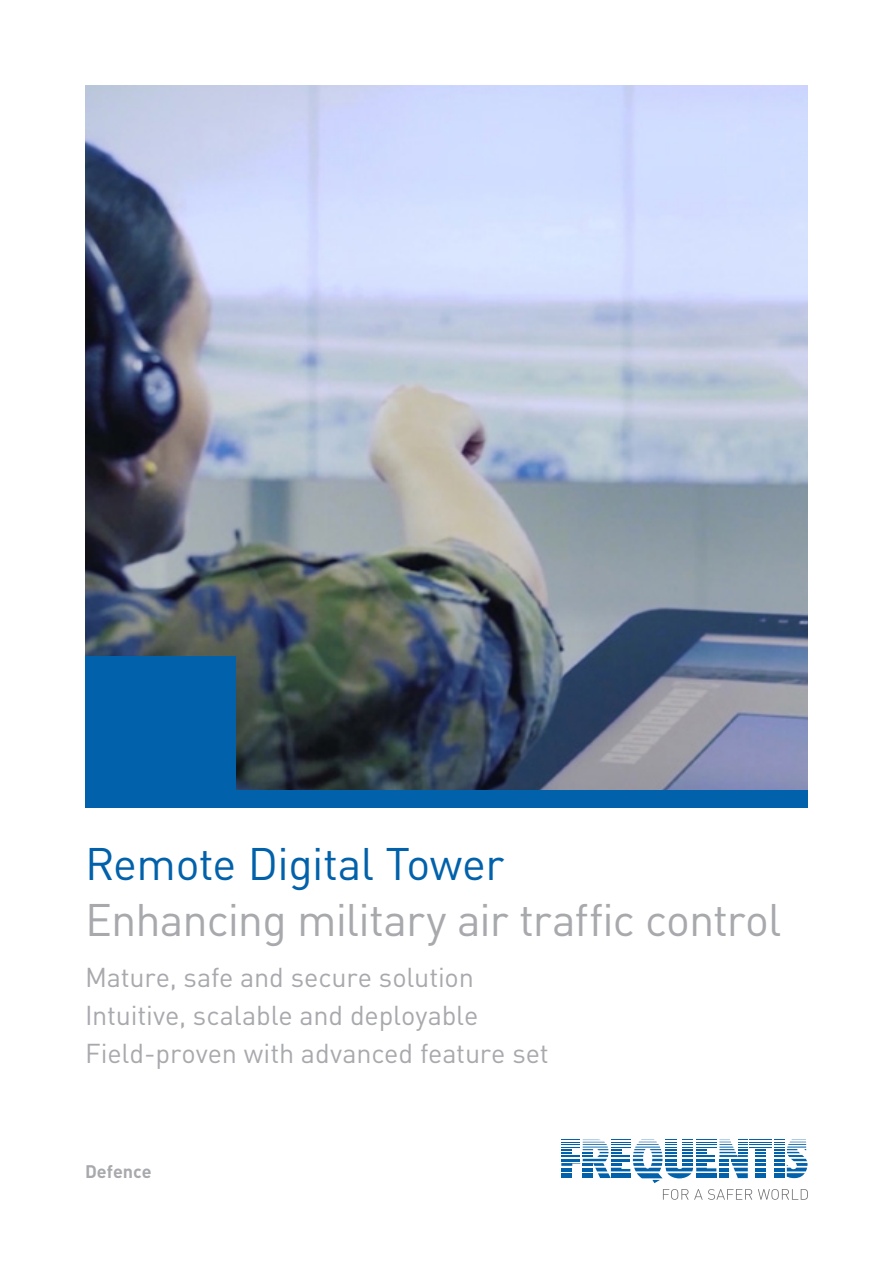
<style>
.page{position:relative;width:893px;height:1263px;background:#fff}
.page>*{position:absolute;margin:0;border:0;box-sizing:border-box;transform-origin:0 0}
.t1{font:45px "DINOT";letter-spacing:-.025em;color:#a8a9ad}
.t2{font:45px "DINOT";letter-spacing:-.015em;color:#0161aa}
.t3{font:27px/38.2px "DINOT";letter-spacing:-.005em;color:#a8a9ad}
.t4{font:700 18px "DINOT";color:#a8a9ad}
</style>
<div class="page">
<svg style="left:663px;top:1189px;width:145px;height:11px"></svg>
<svg style="left:561px;top:1140px;width:246px;height:43px"></svg>
<img style="left:85px;top:85px;width:723px;height:706px">
<div style="left:85px;top:791px;width:723px;height:17px;background:#0161aa"></div>
<div style="left:85px;top:656px;width:151px;height:151px;background:#0161aa"></div>
<h1 class="t2" style="left:85px;top:830px;width:421px">Remote Digital Tower</h1>
<h1 class="t1" style="left:85px;top:885px;width:698px">Enhancing military air traffic control</h1>
<p class="t3" style="left:85px;top:956px;width:465px">Mature, safe and secure solution<br>Intuitive, scalable and deployable<br>Field-proven with advanced feature set</p>
<p class="t4" style="left:85px;top:1157px;width:68px">Defence</p>
</div>
